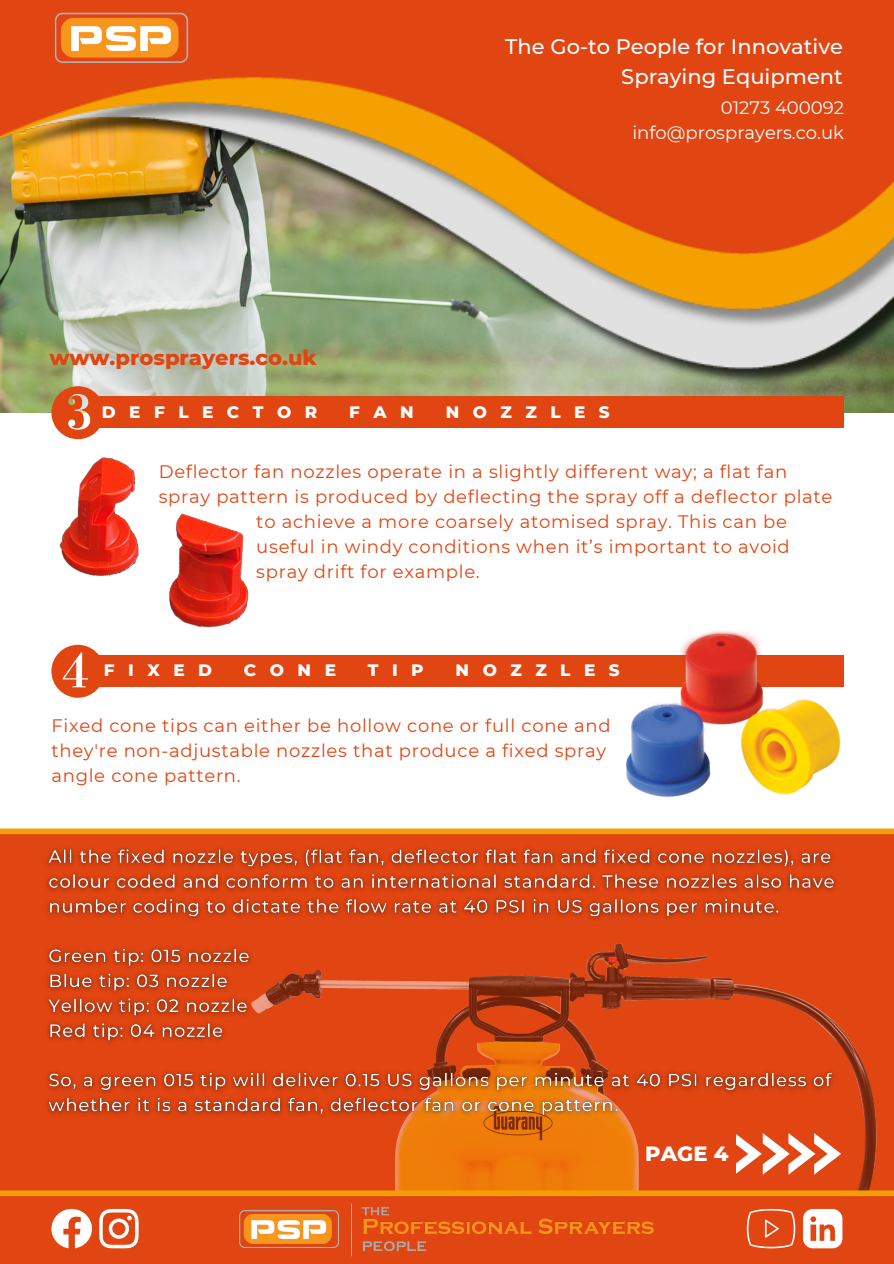
<style>
.page{position:relative;width:894px;height:1264px;background:#fff}
.page>*{position:absolute;margin:0;border:0;box-sizing:border-box;transform-origin:0 0}
.t1{font:500 21px/29.2px "Montserrat";color:#fff;text-align:right}
.t2{font:800 21px "Montserrat";color:#e04512}
.t3{font:800 21px "Montserrat";color:#fff}
.t4{font:18px/24.8px "Montserrat";letter-spacing:.04em;color:#e04512}
.t5{font:18px "Montserrat";color:#fff}
.t6{font:800 16.8px "Montserrat";letter-spacing:.8em;color:#fff}
</style>
<div class="page">
<img style="left:0;top:386px;width:893px;height:27px">
<img style="left:0;top:0;width:893px;height:386px">
<img style="left:51px;top:0;width:142px;height:79px">
<div style="left:0;top:834px;width:893px;height:359px;background:#e04512"></div>
<img style="left:395px;top:1031px;width:482px;height:159px">
<div style="left:0;top:1193px;width:893px;height:70px;background:#e04512"></div>
<svg style="left:51px;top:1208px;width:41px;height:40px"></svg>
<svg style="left:803px;top:1208px;width:39px;height:40px"></svg>
<svg style="left:746px;top:1208px;width:49px;height:40px"></svg>
<svg style="left:99px;top:1208px;width:40px;height:40px"></svg>
<img style="left:239px;top:1189px;width:429px;height:68px">
<div style="left:99px;top:396px;width:744px;height:32px;background:#e04512"></div>
<div style="left:88px;top:655px;width:755px;height:31px;background:#e04512"></div>
<svg style="left:51px;top:661px;width:53px;height:36px"></svg>
<img style="left:622px;top:630px;width:222px;height:168px">
<img style="left:159px;top:344px;width:103px;height:284px">
<img style="left:51px;top:241px;width:107px;height:420px">
<img style="left:46px;top:848px;width:797px;height:276px">
<svg style="left:735px;top:1132px;width:105px;height:42px"></svg>
<div style="left:0;top:1190px;width:893px;height:6px;background:#f29f03"></div>
<div style="left:0;top:828px;width:893px;height:6px;background:#f29f03"></div>
<p class="t1" style="left:505px;top:32px;width:339px">The Go-to People for Innovative<br>Spraying Equipment</p>
<p class="t5" style="left:720px;top:97px;width:125px">01273 400092</p>
<p class="t5" style="left:632px;top:121px;width:213px">info@prosprayers.co.uk</p>
<p class="t2" style="left:49px;top:345px;width:269px">www.prosprayers.co.uk</p>
<p class="t6" style="left:102px;top:401px;width:217px">DEFLECTOR</p>
<p class="t6" style="left:349px;top:401px;width:66px">FAN</p>
<p class="t6" style="left:445px;top:401px;width:166px">NOZZLES</p>
<p class="t4" style="left:159px;top:459px;width:675px">Deflector fan nozzles operate in a slightly different way; a flat fan spray pattern is produced by deflecting the spray off a deflector plate</p>
<p class="t4" style="left:256px;top:509px;width:535px">to achieve a more coarsely atomised spray. This can be useful in windy conditions when it’s important to avoid spray drift for example.</p>
<p class="t6" style="left:104px;top:660px;width:110px">FIXED</p>
<p class="t6" style="left:244px;top:660px;width:94px">CONE</p>
<p class="t6" style="left:368px;top:660px;width:57px">TIP</p>
<p class="t6" style="left:455px;top:660px;width:166px">NOZZLES</p>
<p class="t4" style="left:51px;top:713px;width:560px">Fixed cone tips can either be hollow cone or full cone and</p>
<p class="t4" style="left:51px;top:738px;width:556px">they're non-adjustable nozzles that produce a fixed spray</p>
<p class="t4" style="left:51px;top:762px;width:191px">angle cone pattern.</p>
<p class="t3" style="left:645px;top:1140px;width:85px">PAGE 4</p>
</div>
